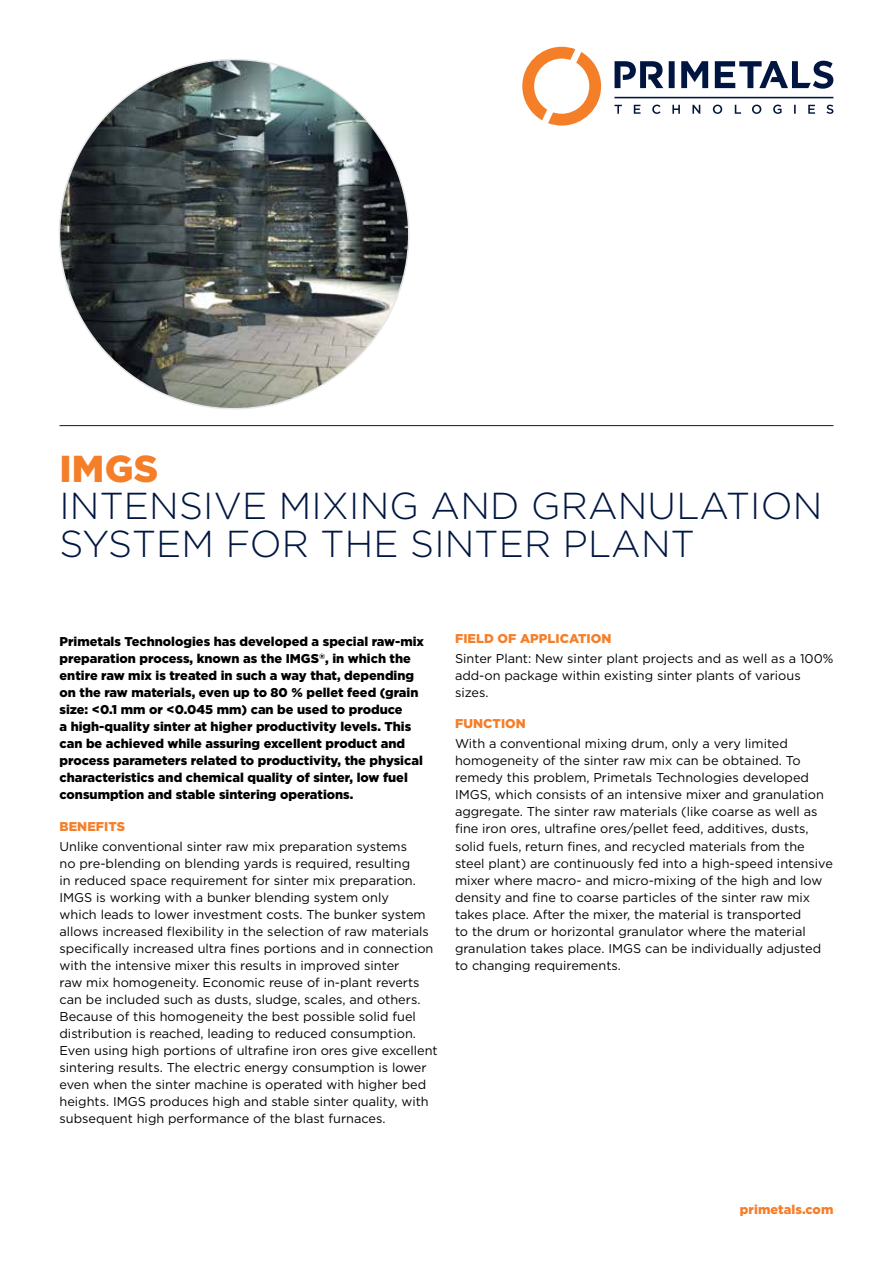
<style>
.page{position:relative;width:893px;height:1263px;background:#fff}
.page>*{position:absolute;margin:0;border:0;box-sizing:border-box;transform-origin:0 0}
.t1{font:300 37.5px/37.5px "Gotham";letter-spacing:.005em;color:#001641}
.t2{font:900 37.5px "Gotham";color:#f57e29}
.t3{font:12.75px/17px "Gotham";color:#000}
.t4{font:900 12.75px/17px "Gotham";color:#000}
.t5{font:900 12.75px "Gotham";letter-spacing:.005em;color:#f57e29}
</style>
<div class="page">
<hr style="left:60px;top:425px;width:773px;height:1px;background:#001641">
<img style="left:60px;top:60px;width:349px;height:349px;border-radius:175px">
<svg style="left:522px;top:47px;width:79px;height:79px"></svg>
<svg style="left:614px;top:97px;width:219px;height:1px"></svg>
<svg style="left:615px;top:61px;width:218px;height:28px"></svg>
<svg style="left:614px;top:105px;width:219px;height:9px"></svg>
<h1 class="t2" style="left:60px;top:443px;width:100px">IMGS</h1>
<h1 class="t1" style="left:60px;top:486px;width:764px">INTENSIVE MIXING AND GRANULATION<br>SYSTEM FOR THE SINTER PLANT</h1>
<p class="t4" style="left:60px;top:633px;width:366px">Primetals Technologies has developed a special raw-mix preparation process, known as the IMGS<sup>®</sup>, in which the entire raw mix is treated in such a way that, depending on the raw materials, even up to 80 % pellet feed (grain size: &lt;0.1 mm or &lt;0.045 mm) can be used to produce<br>a high-quality sinter at higher productivity levels. This can be achieved while assuring excellent product and process parameters related to productivity, the physical characteristics and chemical quality of sinter, low fuel consumption and stable sintering operations.</p>
<p class="t5" style="left:60px;top:817px;width:67px">BENEFITS</p>
<p class="t3" style="left:60px;top:837px;width:380px">Unlike conventional sinter raw mix preparation systems<br>no pre-blending on blending yards is required, resulting<br>in reduced space requirement for sinter mix preparation.<br>IMGS is working with a bunker blending system only<br>which leads to lower investment costs. The bunker system allows increased flexibility in the selection of raw materials specifically increased ultra fines portions and in connection with the intensive mixer this results in improved sinter<br>raw mix homogeneity. Economic reuse of in-plant reverts can be included such as dusts, sludge, scales, and others.<br>Because of this homogeneity the best possible solid fuel distribution is reached, leading to reduced consumption.<br>Even using high portions of ultrafine iron ores give excellent sintering results. The electric energy consumption is lower even when the sinter machine is operated with higher bed heights. IMGS produces high and stable sinter quality, with subsequent high performance of the blast furnaces.</p>
<p class="t5" style="left:455px;top:630px;width:158px">FIELD OF APPLICATION</p>
<p class="t3" style="left:455px;top:650px;width:380px">Sinter Plant: New sinter plant projects and as well as a 100% add-on package within existing sinter plants of various sizes.</p>
<p class="t5" style="left:455px;top:715px;width:72px">FUNCTION</p>
<p class="t3" style="left:455px;top:735px;width:379px">With a conventional mixing drum, only a very limited homogeneity of the sinter raw mix can be obtained. To remedy this problem, Primetals Technologies developed IMGS, which consists of an intensive mixer and granulation aggregate. The sinter raw materials (like coarse as well as fine iron ores, ultrafine ores/pellet feed, additives, dusts, solid fuels, return fines, and recycled materials from the steel plant) are continuously fed into a high-speed intensive mixer where macro- and micro-mixing of the high and low density and fine to coarse particles of the sinter raw mix takes place. After the mixer, the material is transported<br>to the drum or horizontal granulator where the material granulation takes place. IMGS can be individually adjusted to changing requirements.</p>
<p class="t5" style="left:740px;top:1200px;width:95px">primetals.com</p>
</div>
